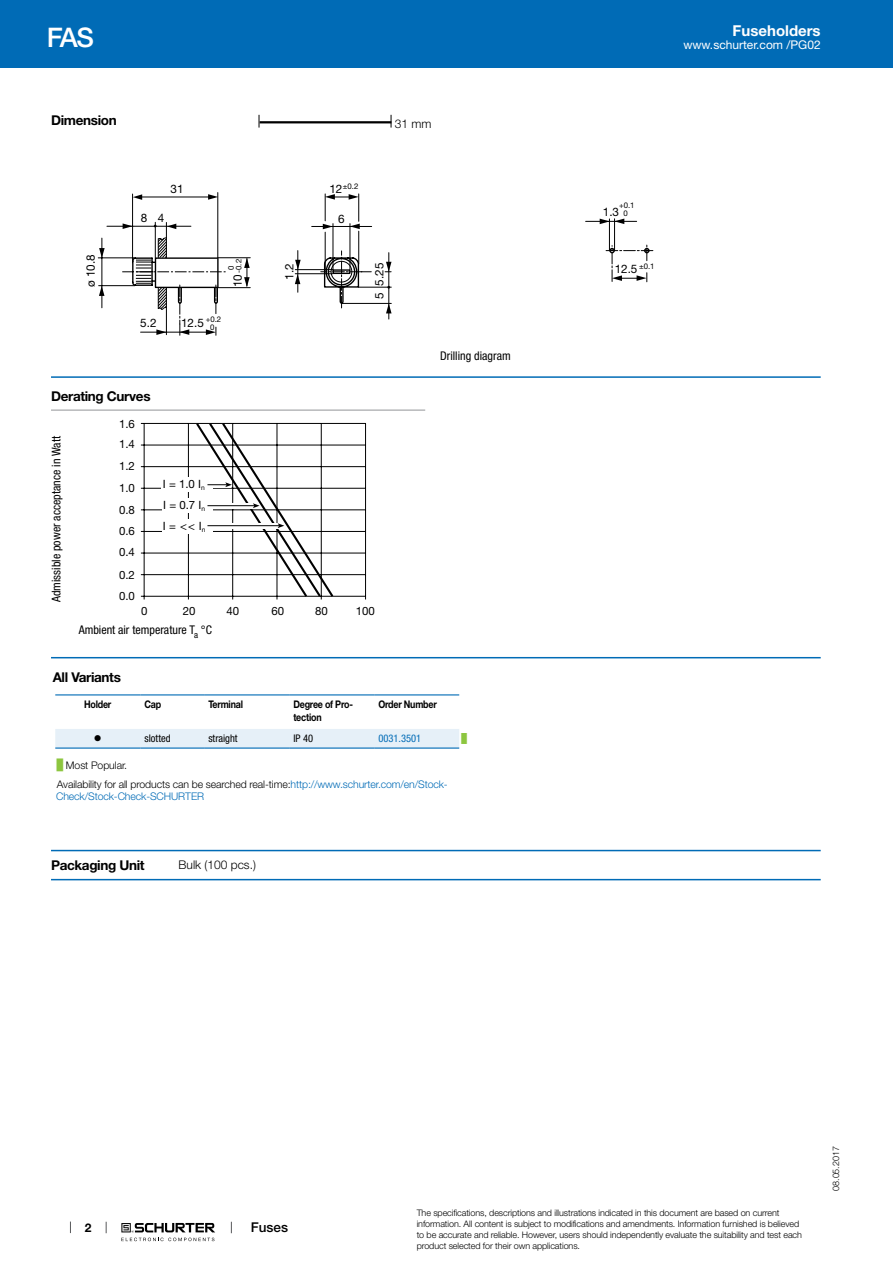
<style>
.page{position:relative;width:893px;height:1263px;background:#fff}
.page>*{position:absolute;margin:0;border:0;box-sizing:border-box;transform-origin:0 0}
.t1{font:500 27px "Helvetica Neue LT";color:#fff}
.t2{font:700 15px "Helvetica Neue LT";color:#fff}
.t3{font:700 13.5px "Helvetica Neue LT";letter-spacing:-.025em;color:#000}
.t4{font:500 13.5px "Helvetica Neue LT";color:#000}
.t5{font:condensed 12px "Helvetica Neue LT";color:#000}
.t6{font:12px "Helvetica Neue LT";color:#fff}
.t7{font:300 12px "Helvetica Neue LT";color:#000}
.t8{font:700 12px "Helvetica Neue LT";color:#000}
.t9{font:11.7px "Helvetica Neue LT";color:#000}
.t10{font:11.4px/21.9px "Helvetica Neue LT";color:#000}
.t11{font:300 10.5px/18.5px "Helvetica Neue LT";letter-spacing:-.01em;color:#000}
.t12{font:700 10.5px/12.6px "Helvetica Neue LT";letter-spacing:-.025em;color:#000;scale:.85 1}
.t13{font:300 10.5px "Helvetica Neue LT";letter-spacing:-.01em;color:#006bb6}
.t14{font:condensed 10.5px "Helvetica Neue LT";color:#000}
.t15{font:condensed 10.5px "Helvetica Neue LT";color:#006bb6}
.t16{font:10.5px "Wingdings";color:#000}
.t17{font:300 9px/10.8px "Helvetica Neue LT";letter-spacing:-.01em;color:#000}
.t18{font:9px "Arial Unicode MS";color:#8dc63f}
.t19{font:7.8px/7.8px "Helvetica Neue LT";color:#000;text-align:center}
.s1{font-family:"Arial Unicode MS";font-weight:400;color:#8dc63f}
.s2{color:#006bb6}
</style>
<div class="page">
<svg style="left:70px;top:1221px;width:1px;height:12px"></svg>
<svg style="left:121px;top:1223px;width:94px;height:18px"></svg>
<div style="left:0;top:0;width:893px;height:68px;background:#006bb6"></div>
<svg style="left:259px;top:115px;width:1px;height:13px"></svg>
<hr style="left:260px;top:121px;width:131px;height:2px;background:#000">
<svg style="left:391px;top:115px;width:1px;height:13px"></svg>
<hr style="left:99px;top:285px;width:36px;height:1px;background:#000">
<hr style="left:98px;top:258px;width:37px;height:1px;background:#000">
<hr style="left:102px;top:238px;width:1px;height:70px;background:#000">
<hr style="left:132px;top:194px;width:1px;height:69px;background:#000">
<hr style="left:107px;top:226px;width:84px;height:1px;background:#000">
<hr style="left:139px;top:197px;width:75px;height:1px;background:#000">
<hr style="left:218px;top:193px;width:1px;height:65px;background:#000">
<hr style="left:155px;top:222px;width:1px;height:36px;background:#000">
<hr style="left:166px;top:222px;width:1px;height:36px;background:#000">
<hr style="left:350px;top:224px;width:1px;height:46px;background:#000">
<hr style="left:333px;top:224px;width:1px;height:46px;background:#000">
<hr style="left:358px;top:231px;width:1px;height:33px;background:#000">
<hr style="left:325px;top:232px;width:1px;height:38px;background:#000">
<hr style="left:358px;top:287px;width:33px;height:1px;background:#000">
<hr style="left:342px;top:303px;width:49px;height:1px;background:#000">
<hr style="left:312px;top:226px;width:60px;height:1px;background:#000">
<hr style="left:389px;top:253px;width:1px;height:66px;background:#000">
<svg style="left:99px;top:286px;width:5px;height:10px"></svg>
<svg style="left:99px;top:248px;width:6px;height:10px"></svg>
<svg style="left:167px;top:224px;width:9px;height:5px"></svg>
<svg style="left:123px;top:223px;width:10px;height:6px"></svg>
<svg style="left:133px;top:194px;width:9px;height:6px"></svg>
<svg style="left:208px;top:194px;width:10px;height:6px"></svg>
<svg style="left:323px;top:194px;width:37px;height:35px"></svg>
<svg style="left:385px;top:262px;width:6px;height:10px"></svg>
<svg style="left:386px;top:303px;width:6px;height:10px"></svg>
<svg style="left:122px;top:237px;width:249px;height:98px"></svg>
<hr style="left:609px;top:219px;width:1px;height:32px;background:#000">
<hr style="left:614px;top:219px;width:1px;height:32px;background:#000">
<hr style="left:586px;top:221px;width:51px;height:1px;background:#000">
<svg style="left:600px;top:219px;width:24px;height:5px"></svg>
<svg style="left:605px;top:245px;width:48px;height:37px"></svg>
<hr style="left:51px;top:376px;width:770px;height:2px;background:#006bb6">
<hr style="left:51px;top:410px;width:374px;height:1px;background:#939598">
<hr style="left:141px;top:423px;width:225px;height:1px;background:#000">
<hr style="left:141px;top:445px;width:225px;height:1px;background:#000">
<hr style="left:141px;top:466px;width:225px;height:1px;background:#000">
<hr style="left:141px;top:488px;width:225px;height:1px;background:#000">
<hr style="left:141px;top:509px;width:225px;height:1px;background:#000">
<hr style="left:141px;top:531px;width:225px;height:1px;background:#000">
<hr style="left:141px;top:553px;width:225px;height:1px;background:#000">
<hr style="left:141px;top:574px;width:225px;height:1px;background:#000">
<hr style="left:141px;top:596px;width:225px;height:1px;background:#000">
<hr style="left:144px;top:423px;width:1px;height:176px;background:#000">
<hr style="left:188px;top:423px;width:1px;height:176px;background:#000">
<hr style="left:365px;top:423px;width:1px;height:176px;background:#000">
<div style="left:162px;top:519px;width:51px;height:15px;background:#fff"></div>
<div style="left:162px;top:498px;width:51px;height:15px;background:#fff"></div>
<div style="left:162px;top:477px;width:51px;height:15px;background:#fff"></div>
<svg style="left:194px;top:422px;width:141px;height:177px"></svg>
<hr style="left:51px;top:657px;width:770px;height:1px;background:#006bb6">
<svg style="left:55px;top:695px;width:404px;height:52px"></svg>
<hr style="left:55px;top:694px;width:85px;height:1px;background:#006bb6">
<hr style="left:140px;top:694px;width:64px;height:1px;background:#006bb6">
<hr style="left:204px;top:694px;width:85px;height:1px;background:#006bb6">
<hr style="left:289px;top:694px;width:85px;height:1px;background:#006bb6">
<hr style="left:374px;top:694px;width:85px;height:1px;background:#006bb6">
<hr style="left:55px;top:747px;width:85px;height:2px;background:#006bb6">
<hr style="left:140px;top:747px;width:64px;height:2px;background:#006bb6">
<hr style="left:204px;top:747px;width:85px;height:2px;background:#006bb6">
<hr style="left:289px;top:747px;width:85px;height:2px;background:#006bb6">
<hr style="left:374px;top:747px;width:85px;height:2px;background:#006bb6">
<hr style="left:51px;top:850px;width:770px;height:1px;background:#006bb6">
<hr style="left:51px;top:879px;width:770px;height:1px;background:#006bb6">
<h1 class="t1" style="left:47px;top:21px;width:49px">FAS</h1>
<h3 class="t3" style="left:51px;top:112px;width:67px">Dimension</h3>
<h3 class="t7" style="left:395px;top:116px;width:38px">31 mm</h3>
<p class="t9" style="left:84px;top:287px;width:34px;rotate:-90deg">ø 10.8</p>
<p class="t9" style="left:141px;top:211px;width:8px">8</p>
<p class="t9" style="left:171px;top:182px;width:15px">31</p>
<p class="t9" style="left:158px;top:211px;width:8px">4</p>
<p class="t19" style="left:227px;top:273px;width:15px;rotate:-90deg">0 -0.2</p>
<p class="t9" style="left:231px;top:287px;width:15px;rotate:-90deg">10</p>
<p class="t9" style="left:140px;top:316px;width:18px">5.2</p>
<p class="t19" style="left:206px;top:315px;width:17px">+0.2<br>0</p>
<p class="t9" style="left:181px;top:316px;width:24px">12.5</p>
<p class="t9" style="left:282px;top:280px;width:18px;rotate:-90deg">1.2</p>
<p class="t19" style="left:343px;top:182px;width:17px">±0.2</p>
<p class="t9" style="left:329px;top:181px;width:15px">12</p>
<p class="t9" style="left:338px;top:212px;width:8px">6</p>
<p class="t9" style="left:372px;top:286px;width:24px;rotate:-90deg">5.25</p>
<p class="t9" style="left:372px;top:299px;width:8px;rotate:-90deg">5</p>
<h3 class="t3" style="left:51px;top:388px;width:101px">Derating Curves</h3>
<h3 class="t5" style="left:49px;top:602px;width:167px;rotate:-90deg">Admissible power acceptance in Watt</h3>
<p class="t10" style="left:141px;top:600px;width:8px">0</p>
<p class="t10" style="left:183px;top:600px;width:14px">20</p>
<p class="t10" style="left:227px;top:600px;width:14px">40</p>
<p class="t10" style="left:271px;top:600px;width:14px">60</p>
<p class="t10" style="left:315px;top:600px;width:14px">80</p>
<p class="t10" style="left:356px;top:600px;width:21px">100</p>
<p class="t10" style="left:119px;top:413px;width:17px">1.6</p>
<p class="t10" style="left:119px;top:433px;width:17px">1.4</p>
<p class="t10" style="left:119px;top:455px;width:17px">1.2<br>1.0</p>
<p class="t10" style="left:163px;top:473px;width:43px">I = 1.0 I<sub>n</sub></p>
<p class="t10" style="left:163px;top:494px;width:43px">I = 0.7 I<sub>n</sub></p>
<p class="t10" style="left:119px;top:499px;width:17px">0.8</p>
<p class="t10" style="left:163px;top:514px;width:44px">I = &lt;&lt; I<sub>n</sub></p>
<p class="t10" style="left:119px;top:520px;width:17px;line-height:21px">0.6<br>0.4</p>
<p class="t10" style="left:119px;top:563px;width:17px">0.2<br>0.0</p>
<h3 class="t5" style="left:440px;top:349px;width:72px">Drilling diagram</h3>
<h3 class="t5" style="left:79px;top:623px;width:135px">Ambient air temperature T<sub>a</sub> °C</h3>
<h3 class="t3" style="left:53px;top:669px;width:70px">All Variants</h3>
<p class="t12" style="left:84px;top:698px;width:34px">Holder</p>
<p class="t12" style="left:145px;top:698px;width:21px">Cap</p>
<p class="t12" style="left:208px;top:698px;width:42px">Terminal</p>
<p class="t12" style="left:293px;top:698px;width:72px">Degree of Pro&shy;tection</p>
<p class="t12" style="left:378px;top:698px;width:70px">Order Number</p>
<p class="t16" style="left:94px;top:733px;width:9px">●</p>
<p class="t14" style="left:145px;top:732px;width:28px">slotted</p>
<p class="t14" style="left:208px;top:732px;width:31px">straight</p>
<p class="t14" style="left:293px;top:732px;width:21px">IP 40</p>
<p class="t15" style="left:378px;top:732px;width:44px">0031.3501</p>
<p class="t18" style="left:461px;top:732px;width:7px">█</p>
<p class="t11" style="left:57px;top:756px;width:392px"><span class="s1">█</span> Most Popular.<br>Availability for all products can be searched real-time:<span class="s2">http://www.schurter.com/en/Stock-</span></p>
<p class="t13" style="left:56px;top:790px;width:149px">Check/Stock-Check-SCHURTER</p>
<h3 class="t3" style="left:51px;top:857px;width:95px">Packaging Unit</h3>
<h3 class="t7" style="left:179px;top:858px;width:79px">Bulk (100 pcs.)</h3>
<h2 class="t2" style="left:733px;top:21px;width:90px">Fuseholders</h2>
<h3 class="t6" style="left:683px;top:38px;width:139px">www.schurter.com /PG02</h3>
<p class="t9" style="left:603px;top:205px;width:18px">1.3</p>
<p class="t19" style="left:619px;top:201px;width:17px">+0.1<br>0</p>
<p class="t9" style="left:615px;top:262px;width:41px">12.5 <sup>±0.1</sup></p>
<h3 class="t8" style="left:85px;top:1220px;width:8px">2</h3>
<h3 class="t4" style="left:251px;top:1219px;width:39px">Fuses</h3>
<p class="t17" style="left:417px;top:1207px;width:387px">The specifications, descriptions and illustrations indicated in this document are based on current information. All content is subject to modifications and amendments. Information furnished is believed to be accurate and reliable. However, users should independently evaluate the suitability and test each product selected for their own applications.</p>
<p class="t17" style="left:830px;top:1191px;width:46px;rotate:-90deg">08.05.2017</p>
</div>
